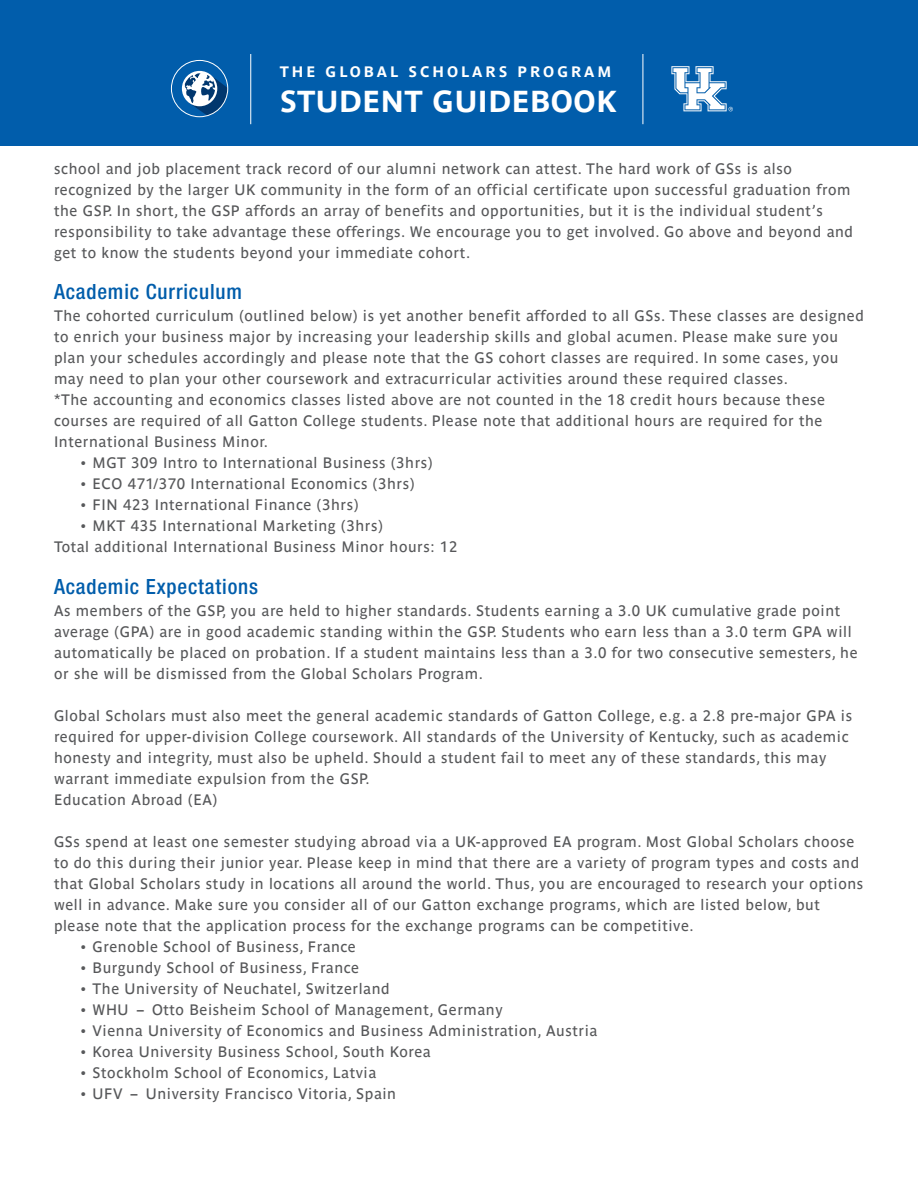
<style>
.page{position:relative;width:918px;height:1188px;background:#fff}
.page>*{position:absolute;margin:0;border:0;box-sizing:border-box;transform-origin:0 0}
.t1{font:700 30px "Parisine";letter-spacing:.02em;color:#fff}
.t2{font:500 condensed 21px "Helvetica Neue LT Std";letter-spacing:.04em;color:#015dab}
.t3{font:15px/21px "Parisine";letter-spacing:.04em;color:#57585a}
.t4{font:700 15px "Parisine";letter-spacing:.2em;color:#fff}
</style>
<div class="page">
<div style="left:0;top:0;width:918px;height:146px;background:#015dab"></div>
<hr style="left:251px;top:54px;width:1px;height:70px;background:#fff">
<hr style="left:643px;top:54px;width:1px;height:70px;background:#fff">
<svg style="left:171px;top:60px;width:57px;height:57px"></svg>
<svg style="left:182px;top:59px;width:47px;height:59px"></svg>
<div style="left:171px;top:60px;width:57px;height:57px;border:1px solid #fff;border-radius:50%"></div>
<svg style="left:671px;top:66px;width:62px;height:45px"></svg>
<p class="t4" style="left:280px;top:63px;width:333px">THE GLOBAL SCHOLARS PROGRAM</p>
<h1 class="t1" style="left:280px;top:84px;width:339px">STUDENT GUIDEBOOK</h1>
<p class="t3" style="left:54px;top:158px;width:801px">school and job placement track record of our alumni network can attest. The hard work of GSs is also recognized by the larger UK community in the form of an official certificate upon successful graduation from the GSP. In short, the GSP affords an array of benefits and opportunities, but it is the individual student’s responsibility to take advantage these offerings. We encourage you to get involved. Go above and beyond and get to know the students beyond your immediate cohort.</p>
<h2 class="t2" style="left:54px;top:279px;width:190px">Academic Curriculum</h2>
<p class="t3" style="left:54px;top:305px;width:812px">The cohorted curriculum (outlined below) is yet another benefit afforded to all GSs. These classes are designed to enrich your business major by increasing your leadership skills and global acumen. Please make sure you plan your schedules accordingly and please note that the GS cohort classes are required. In some cases, you may need to plan your other coursework and extracurricular activities around these required classes.<br>*The accounting and economics classes listed above are not counted in the 18 credit hours because these courses are required of all Gatton College students. Please note that additional hours are required for the International Business Minor.</p>
<p class="t3" style="left:81px;top:452px;width:353px">• MGT 309 Intro to International Business (3hrs)</p>
<p class="t3" style="left:81px;top:473px;width:335px">• ECO 471/370 International Economics (3hrs)</p>
<p class="t3" style="left:81px;top:494px;width:279px">• FIN 423 International Finance (3hrs)</p>
<p class="t3" style="left:54px;top:515px;width:405px;text-indent:27px">• MKT 435 International Marketing (3hrs)<br>Total additional International Business Minor hours: 12</p>
<h2 class="t2" style="left:54px;top:574px;width:206px">Academic Expectations</h2>
<p class="t3" style="left:54px;top:600px;width:805px">As members of the GSP, you are held to higher standards. Students earning a 3.0 UK cumulative grade point average (GPA) are in good academic standing within the GSP. Students who earn less than a 3.0 term GPA will automatically be placed on probation. If a student maintains less than a 3.0 for two consecutive semesters, he or she will be dismissed from the Global Scholars Program.</p>
<p class="t3" style="left:54px;top:705px;width:800px">Global Scholars must also meet the general academic standards of Gatton College, e.g. a 2.8 pre-major GPA is required for upper-division College coursework. All standards of the University of Kentucky, such as academic honesty and integrity, must also be upheld. Should a student fail to meet any of these standards, this may warrant immediate expulsion from the GSP.<br>Education Abroad (EA)</p>
<p class="t3" style="left:54px;top:831px;width:811px">GSs spend at least one semester studying abroad via a UK-approved EA program. Most Global Scholars choose to do this during their junior year. Please keep in mind that there are a variety of program types and costs and that Global Scholars study in locations all around the world. Thus, you are encouraged to research your options well in advance. Make sure you consider all of our Gatton exchange programs, which are listed below, but please note that the application process for the exchange programs can be competitive.</p>
<p class="t3" style="left:81px;top:936px;width:276px">• Grenoble School of Business, France</p>
<p class="t3" style="left:81px;top:957px;width:280px">• Burgundy School of Business, France</p>
<p class="t3" style="left:81px;top:978px;width:310px">• The University of Neuchatel, Switzerland</p>
<p class="t3" style="left:81px;top:999px;width:423px">• WHU – Otto Beisheim School of Management, Germany</p>
<p class="t3" style="left:81px;top:1020px;width:518px">• Vienna University of Economics and Business Administration, Austria</p>
<p class="t3" style="left:81px;top:1041px;width:351px">• Korea University Business School, South Korea</p>
<p class="t3" style="left:81px;top:1062px;width:297px">• Stockholm School of Economics, Latvia</p>
<p class="t3" style="left:81px;top:1083px;width:317px">• UFV – University Francisco Vitoria, Spain</p>
</div>
